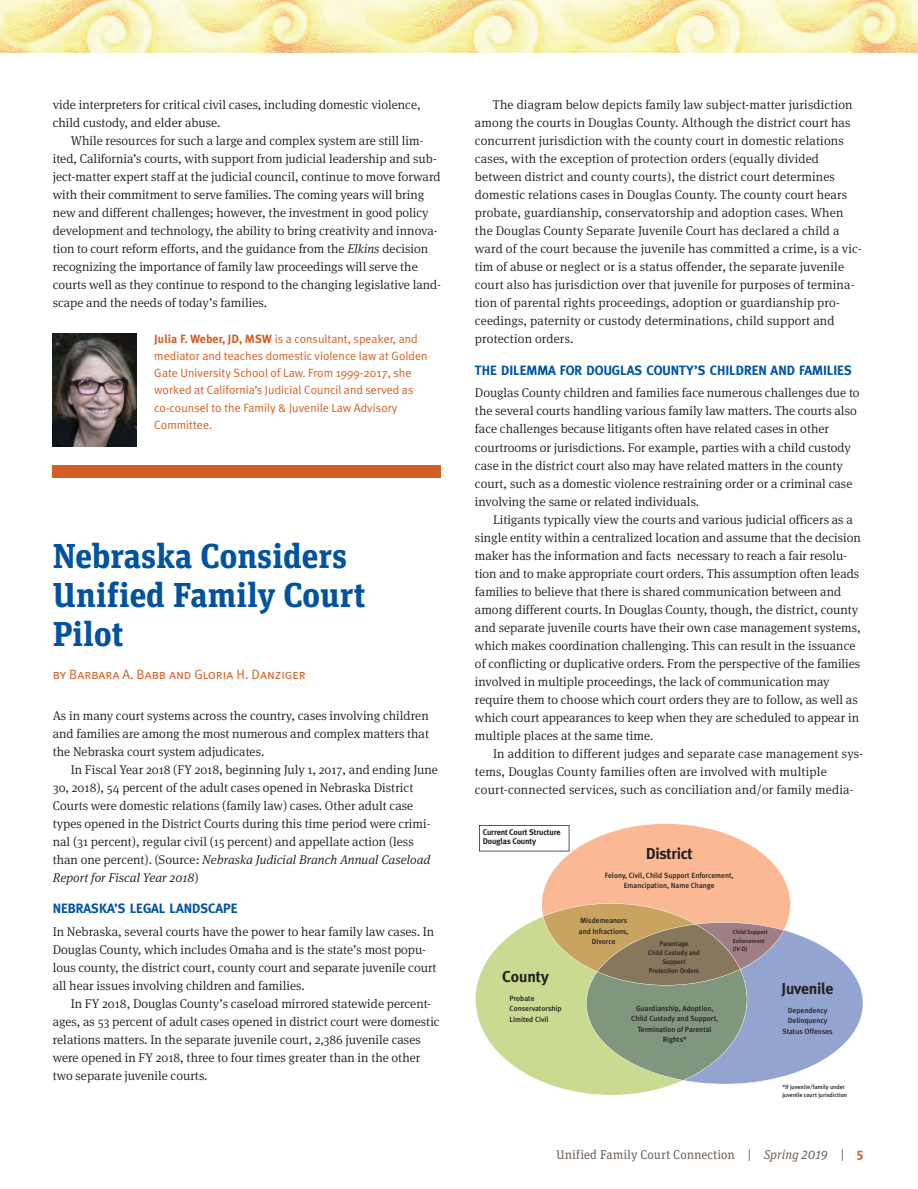
<style>
.page{position:relative;width:918px;height:1189px;background:#fff}
.page>*{position:absolute;margin:0;border:0;box-sizing:border-box;transform-origin:0 0}
.t1{font:700 34.5px/39px "Unit Slab OT";color:#0153a0}
.t2{font:700 15.75px "Meta Plus";letter-spacing:-.02em;color:#231f20}
.t3{font:700 13.5px "Meta";color:#0153a0}
.t4{font:13.5px "Meta Plus Normal Caps";color:#d35f27}
.t5{font:300 12.75px/18px "Meta Serif OT";color:#231f20}
.t6{font:12.75px "Unit Slab OT";color:#6f6259}
.t7{font:12px/17.2px "Meta Plus Normal";color:#d35f27}
.t8{font:700 8.25px/9px "Meta Plus";letter-spacing:-.02em;color:#231f20}
.t9{font:500 7.5px/10.5px "Meta Plus";color:#231f20;text-align:center}
.t10{font:500 6.75px/9px "Meta Plus";color:#231f20;text-align:center}
.t11{font:500 6px/8.2px "Meta Plus";color:#231f20}
.s1{font-style:italic}
.s2{font-family:"Meta Plus";font-weight:700}
.s3{font-weight:700;color:#d35f27}
</style>
<div class="page">
<svg style="left:0;top:52px;width:917px;height:1px"></svg>
<img style="left:0;top:0;width:917px;height:52px">
<div style="left:53px;top:465px;width:388px;height:12px;background:#d35f27"></div>
<img style="left:53px;top:333px;width:83px;height:113px">
<svg style="left:475px;top:823px;width:387px;height:271px"></svg>
<p class="t5" style="left:53px;top:96px;width:369px">vide interpreters for critical civil cases, including domestic violence, child custody, and elder abuse.</p>
<p class="t5" style="left:53px;top:132px;width:390px;text-indent:18px">While resources for such a large and complex system are still lim&shy;ited, California’s courts, with support from judicial leadership and sub&shy;ject-matter expert staff at the judicial council, continue to move forward with their commitment to serve families. The coming years will bring new and different challenges; however, the investment in good policy development and technology, the ability to bring creativity and innova&shy;tion to court reform efforts, and the guidance from the <span class="s1">Elkins</span> decision recognizing the importance of family law proceedings will serve the courts well as they continue to respond to the changing legislative land&shy;scape and the needs of today’s families.</p>
<p class="t7" style="left:154px;top:330px;width:274px"><span class="s2">Julia F. Weber, JD, MSW</span> is a consultant, speaker, and mediator and teaches domestic violence law at Golden Gate University School of Law. From 1999-2017, she worked at California’s Judicial Council and served as co-counsel to the Family &amp; Juvenile Law Advisory Committee.</p>
<h1 class="t1" style="left:53px;top:536px;width:314px">Nebraska Considers<br>Unified Family Court<br>Pilot</h1>
<p class="t4" style="left:53px;top:666px;width:255px">by Barbara A. Babb and Gloria H. Danziger</p>
<p class="t5" style="left:53px;top:706px;width:378px;text-align:justify">As in many court systems across the country, cases involving children and families are among the most numerous and complex matters that the Nebraska court system adjudicates.</p>
<p class="t5" style="left:53px;top:760px;width:386px;text-indent:18px">In Fiscal Year 2018 (FY 2018, beginning July 1, 2017, and ending June 30, 2018), 54 percent of the adult cases opened in Nebraska District Courts were domestic relations (family law) cases. Other adult case types opened in the District Courts during this time period were crimi&shy;nal (31 percent), regular civil (15 percent) and appellate action (less than one percent). (Source: <span class="s1">Nebraska Judicial Branch Annual Caseload Report for Fiscal Year 2018</span>)</p>
<p class="t3" style="left:53px;top:900px;width:186px">NEBRASKA’S LEGAL LANDSCAPE</p>
<p class="t5" style="left:53px;top:922px;width:385px">In Nebraska, several courts have the power to hear family law cases. In Douglas County, which includes Omaha and is the state’s most popu&shy;lous county, the district court, county court and separate juvenile court all hear issues involving children and families.</p>
<p class="t5" style="left:53px;top:994px;width:388px;text-indent:18px">In FY 2018, Douglas County’s caseload mirrored statewide percent&shy;ages, as 53 percent of adult cases opened in district court were domestic relations matters. In the separate juvenile court, 2,386 juvenile cases were opened in FY 2018, three to four times greater than in the other two separate juvenile courts.</p>
<p class="t5" style="left:475px;top:96px;width:388px;text-indent:18px">The diagram below depicts family law subject-matter jurisdiction among the courts in Douglas County. Although the district court has concurrent jurisdiction with the county court in domestic relations cases, with the exception of protection orders (equally divided between district and county courts), the district court determines domestic relations cases in Douglas County. The county court hears probate, guardianship, conservatorship and adoption cases. When the Douglas County Separate Juvenile Court has declared a child a ward of the court because the juvenile has committed a crime, is a vic&shy;tim of abuse or neglect or is a status offender, the separate juvenile court also has jurisdiction over that juvenile for purposes of termina&shy;tion of parental rights proceedings, adoption or guardianship pro&shy;ceedings, paternity or custody determinations, child support and protection orders.</p>
<p class="t3" style="left:475px;top:362px;width:378px">THE DILEMMA FOR DOUGLAS COUNTY’S CHILDREN AND FAMILIES</p>
<p class="t5" style="left:475px;top:384px;width:386px">Douglas County children and families face numerous challenges due to the several courts handling various family law matters. The courts also face challenges because litigants often have related cases in other courtrooms or jurisdictions. For example, parties with a child custody case in the district court also may have related matters in the county court, such as a domestic violence restraining order or a criminal case involving the same or related individuals.</p>
<p class="t5" style="left:475px;top:510px;width:387px;text-indent:18px">Litigants typically view the courts and various judicial officers as a single entity within a centralized location and assume that the decision maker has the information and facts necessary to reach a fair resolu&shy;tion and to make appropriate court orders. This assumption often leads families to believe that there is shared communication between and among different courts. In Douglas County, though, the district, county and separate juvenile courts have their own case management systems, which makes coordination challenging. This can result in the issuance of conflicting or duplicative orders. From the perspective of the families involved in multiple proceedings, the lack of communication may require them to choose which court orders they are to follow, as well as which court appearances to keep when they are scheduled to appear in multiple places at the same time.</p>
<p class="t5" style="left:475px;top:744px;width:389px;text-indent:18px">In addition to different judges and separate case management sys&shy;tems, Douglas County families often are involved with multiple court-connected services, such as conciliation and/or family media-</p>
<p class="t8" style="left:482px;top:827px;width:79px">Current Court Structure<br>Douglas County</p>
<p class="t2" style="left:645px;top:844px;width:48px">District</p>
<p class="t9" style="left:604px;top:869px;width:130px">Felony, Civil, Child Support Enforcement,<br>Emancipation, Name Change</p>
<p class="t2" style="left:502px;top:967px;width:48px">County</p>
<p class="t9" style="left:509px;top:992px;width:54px;text-align:left">Probate<br>Conservatorship<br>Limited Civil</p>
<p class="t9" style="left:578px;top:915px;width:51px">Misdemeanors and Infractions,<br>Divorce</p>
<p class="t10" style="left:648px;top:939px;width:53px">Parentage<br>Child Custody and<br>Support<br>Protection Orders</p>
<p class="t9" style="left:631px;top:1002px;width:88px">Guardianship, Adoption,<br>Child Custody and Support,<br>Termination of Parental<br>Rights*</p>
<p class="t11" style="left:732px;top:927px;width:37px">Child Support<br>Enforcement (IV-D)</p>
<p class="t2" style="left:781px;top:979px;width:53px">Juvenile</p>
<p class="t9" style="left:782px;top:1004px;width:52px">Dependency<br>Delinquency<br>Status Offenses</p>
<p class="t11" style="left:782px;top:1083px;width:66px;line-height:7.5px">*If juvenile/family under juvenile court jurisdiction</p>
<p class="t6" style="left:556px;top:1146px;width:308px">Unified Family Court Connection | <span class="s1">Spring 2019</span> | <span class="s3">5</span></p>
</div>
